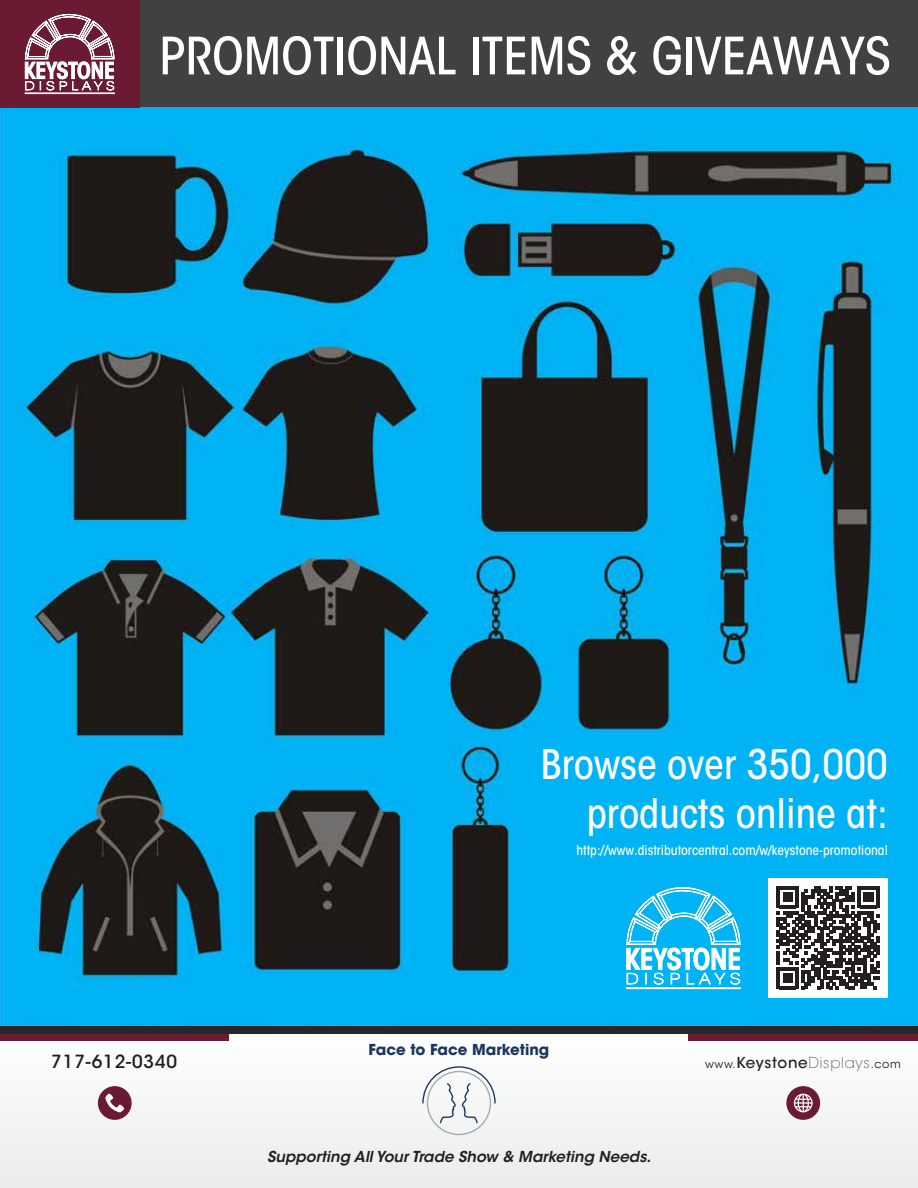
<style>
.page{position:relative;width:918px;height:1188px;background:#fff}
.page>*{position:absolute;margin:0;border:0;box-sizing:border-box;transform-origin:0 0}
.t1{font:500 condensed 51px "ITC Avant Garde Std";color:#fff}
.t2{font:500 condensed 40.5px/48.6px "ITC Avant Garde Std";color:#fff;text-align:right}
.t3{font:500 18px "ITC Avant Garde Std";letter-spacing:.05em;color:#231f20}
.t4{font:italic 600 15px "ITC Avant Garde Std";color:#231f20}
.t5{font:700 15px "ITC Avant Garde Std";color:#1d355e}
.t6{font:500 condensed 13.5px "ITC Avant Garde Std";color:#fff}
.t7{font:11.25px "ITC Avant Garde Std";letter-spacing:.05em;color:#231f20}
.s1{font-weight:500;font-size:15px}
.s2{font-weight:200;font-size:15px}
</style>
<div class="page">
<div style="left:0;top:1034px;width:918px;height:154px;background:#f4f5f5"></div>
<div style="left:0;top:0;width:918px;height:108px;background:#414042"></div>
<img style="left:0;top:108px;width:918px;height:918px">
<div style="left:0;top:0;width:140px;height:108px;background:#6a1b32"></div>
<svg style="left:24px;top:13px;width:91px;height:81px"></svg>
<div style="left:688px;top:1028px;width:230px;height:13px;background:#6a1b32"></div>
<div style="left:0;top:1028px;width:230px;height:13px;background:#6a1b32"></div>
<div style="left:0;top:1026px;width:918px;height:8px;background:#262729"></div>
<svg style="left:422px;top:1066px;width:74px;height:58px"></svg>
<div style="left:427px;top:1071px;width:64px;height:64px;border:1px solid #a4aaad;border-radius:50%"></div>
<div style="left:98px;top:1086px;width:34px;height:34px;background:#6a1b32;border-radius:50%"></div>
<svg style="left:105px;top:1094px;width:19px;height:18px"></svg>
<div style="left:786px;top:1086px;width:34px;height:34px;background:#6a1b32;border-radius:50%"></div>
<svg style="left:794px;top:1094px;width:19px;height:18px"></svg>
<svg style="left:626px;top:881px;width:116px;height:109px"></svg>
<div style="left:768px;top:878px;width:120px;height:119px;background:#fff"></div>
<svg style="left:777px;top:886px;width:102px;height:103px"></svg>
<h1 class="t1" style="left:159px;top:25px;width:733px">PROMOTIONAL ITEMS &amp; GIVEAWAYS</h1>
<h3 class="t3" style="left:51px;top:1051px;width:127px">717-612-0340</h3>
<h2 class="t2" style="left:541px;top:740px;width:349px">Browse over 350,000 products online at:</h2>
<p class="t6" style="left:576px;top:842px;width:313px">http://www.distributorcentral.com/w/keystone-promotional</p>
<p class="t5" style="left:369px;top:1039px;width:182px">Face to Face Marketing</p>
<p class="t4" style="left:267px;top:1147px;width:385px">Supporting All Your Trade Show &amp; Marketing Needs.</p>
<p class="t7" style="left:705px;top:1058px;width:197px">www.<span class="s1">Keystone</span><span class="s2">Displays</span>.com</p>
</div>
